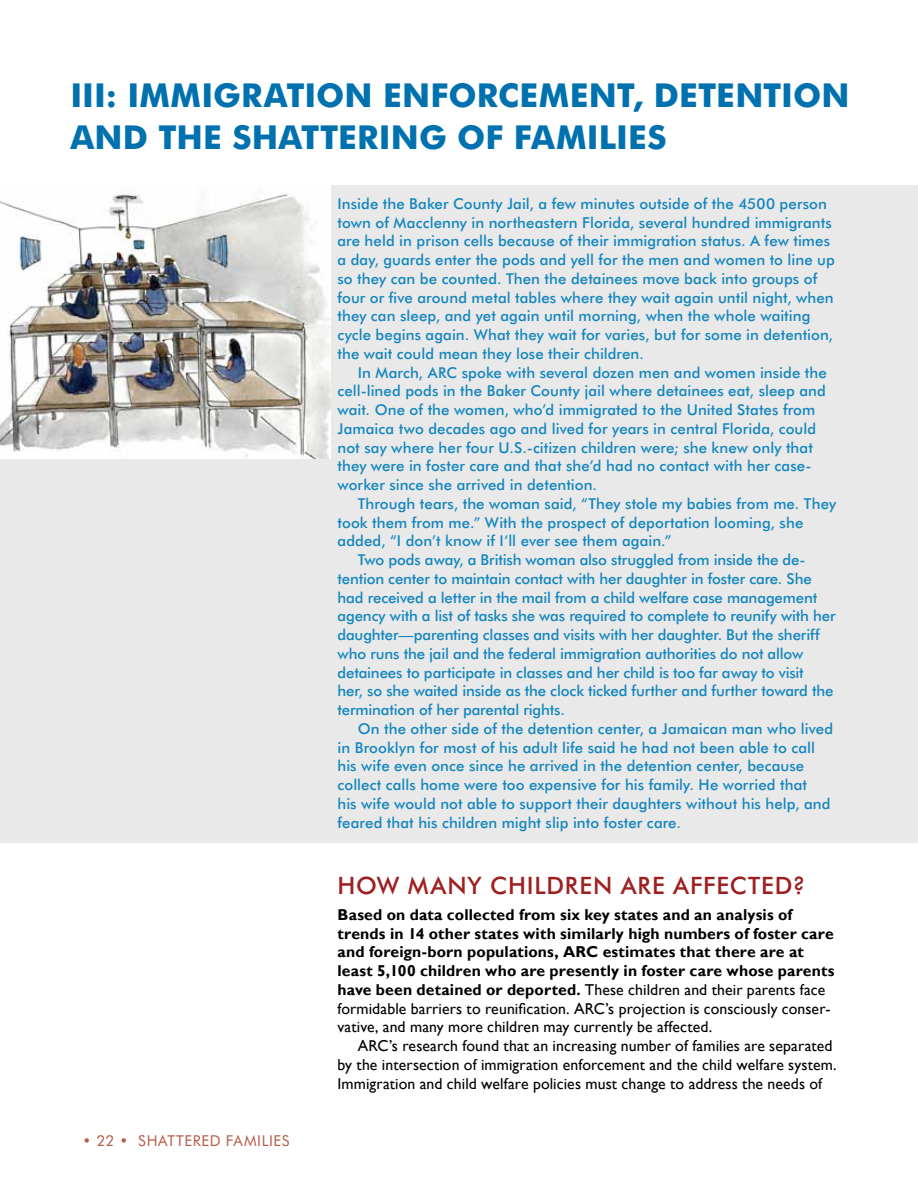
<style>
.page{position:relative;width:918px;height:1188px;background:#fff}
.page>*{position:absolute;margin:0;border:0;box-sizing:border-box;transform-origin:0 0}
.t1{font:700 33px/42px "Futura BT";letter-spacing:.005em;color:#0071af}
.t2{font:500 24px "Futura BT";letter-spacing:.04em;color:#9e1f20}
.t3{font:700 15.75px/18.8px "Gill Sans";letter-spacing:.01em;color:#000}
.t4{font:15.75px/18.8px "Gill Sans";letter-spacing:.005em;color:#000}
.t5{font:500 15px/18.8px "Futura BT";color:#1386bd}
.t6{font:15px "Futura BT";letter-spacing:.04em;color:#b45b46}
.s1{font-weight:400}
</style>
<div class="page">
<div style="left:0;top:185px;width:918px;height:657px;background:#e9e9ea"></div>
<img style="left:0;top:185px;width:330px;height:273px">
<h1 class="t1" style="left:70px;top:74px;width:781px">III : IMMIGRATION ENFORCEMENT, DETENTION<br>AND THE SHATTERING OF FAMILIES</h1>
<p class="t5" style="left:338px;top:194px;width:499px">I nside the Baker County Jail, a few minutes outside of the 4500 person town of Macclenny in northeastern Florida, several hundred immigrants are held in prison cells because of their immigration status. A few times a day, guards enter the pods and yell for the men and women to line up so they can be counted. Then the detainees move back into groups of four or five around metal tables where they wait again until night, when they can sleep, and yet again until morning, when the whole waiting cycle begins again. What they wait for varies, but for some in detention, the wait could mean they lose their children.</p>
<p class="t5" style="left:338px;top:363px;width:491px;text-indent:20px">I n March, ARC spoke with several dozen men and women inside the cell-lined pods in the Baker County jail where detainees eat, sleep and wait. One of the women, who’d immigrated to the United States from Jamaica two decades ago and lived for years in central Florida, could not say where her four U.S.-citizen children were; she knew only that they were in foster care and that she’d had no contact with her case&shy;worker since she arrived in detention.</p>
<p class="t5" style="left:358px;top:494px;width:480px">Through tears, the woman said, “They stole my babies from me. They</p>
<p class="t5" style="left:338px;top:513px;width:467px">took them from me.” With the prospect of deportation looming, she</p>
<p class="t5" style="left:338px;top:531px;width:335px">added, “I don’t know if I ’ll ever see them again.”</p>
<p class="t5" style="left:358px;top:550px;width:449px">Two pods away, a British woman also struggled from inside the de-</p>
<p class="t5" style="left:338px;top:569px;width:476px">tention center to maintain contact with her daughter in foster care. She</p>
<p class="t5" style="left:338px;top:588px;width:481px">had received a letter in the mail from a child welfare case management</p>
<p class="t5" style="left:338px;top:606px;width:500px">agency with a list of tasks she was required to complete to reunify with her</p>
<p class="t5" style="left:338px;top:625px;width:484px">daughter—parenting classes and visits with her daughter. But the sheriff</p>
<p class="t5" style="left:338px;top:644px;width:467px">who runs the jail and the federal immigration authorities do not allow</p>
<p class="t5" style="left:338px;top:663px;width:468px">detainees to participate in classes and her child is too far away to visit</p>
<p class="t5" style="left:338px;top:681px;width:497px">her, so she waited inside as the clock ticked further and further toward the</p>
<p class="t5" style="left:338px;top:700px;width:229px">termination of her parental rights.</p>
<p class="t5" style="left:358px;top:719px;width:477px">On the other side of the detention center, a Jamaican man who lived</p>
<p class="t5" style="left:338px;top:738px;width:479px">in Brooklyn for most of his adult life said he had not been able to call</p>
<p class="t5" style="left:338px;top:756px;width:468px">his wife even once since he arrived in the detention center, because</p>
<p class="t5" style="left:338px;top:775px;width:471px">collect calls home were too expensive for his family. H e worried that</p>
<p class="t5" style="left:338px;top:794px;width:495px">his wife would not able to support their daughters without his help, and</p>
<p class="t5" style="left:338px;top:813px;width:345px">feared that his children might slip into foster care.</p>
<p class="t6" style="left:82px;top:1132px;width:207px">• 22 • SHATTERED FAMILIES</p>
<h2 class="t2" style="left:338px;top:871px;width:470px">H ow many children are affected?</h2>
<p class="t3" style="left:338px;top:906px;width:498px">Based on data collected from six key states and an analysis of trends in 14 other states with similarly high numbers of foster care and foreign-born populations, ARC estimates that there are at least 5,100 children who are presently in foster care whose parents have been detained or deported. <span class="s1">These children and their parents face formidable barriers to reunification. ARC’s projection is consciously conser&shy;vative, and many more children may currently be affected.</span></p>
<p class="t4" style="left:337px;top:1037px;width:501px;text-indent:20px">ARC’s research found that an increasing number of families are separated by the intersection of immigration enforcement and the child welfare system.<br>Immigration and child welfare policies must change to address the needs of</p>
</div>
